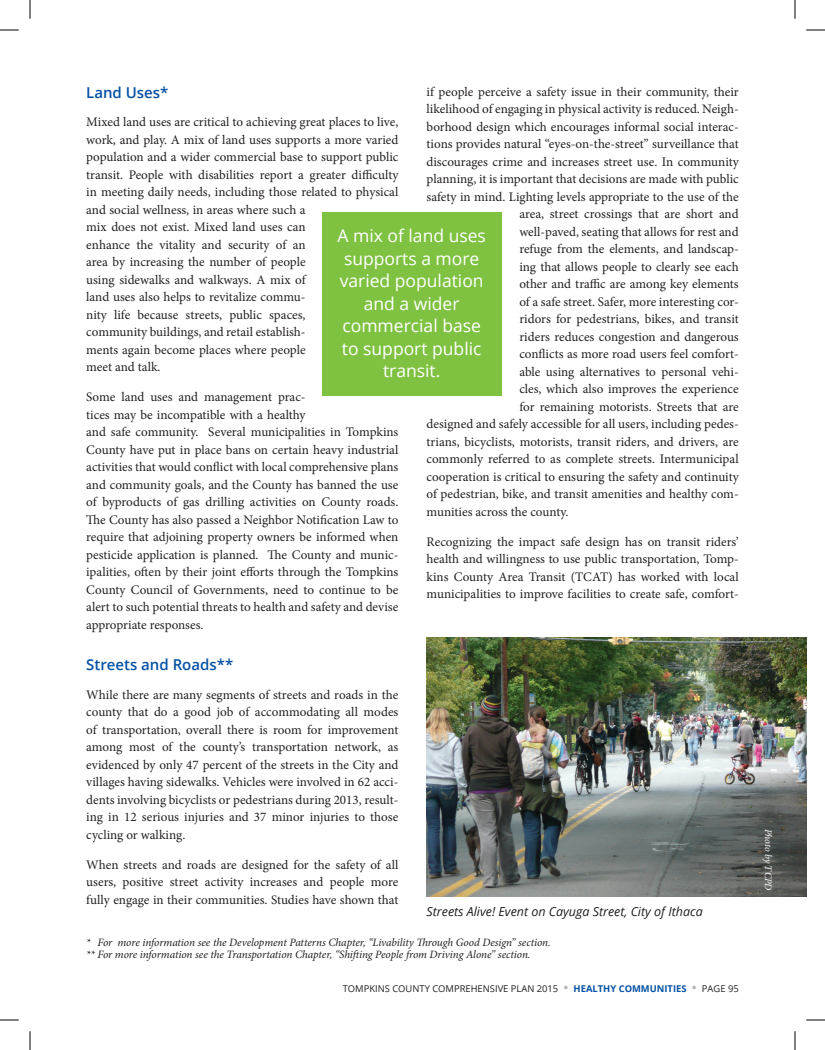
<style>
.page{position:relative;width:825px;height:1050px;background:#fff}
.page>*{position:absolute;margin:0;border:0;box-sizing:border-box;transform-origin:0 0}
.Heading_2--TB{font:17.5px/22.5px "Open Sans";color:#fff;text-align:center}
.Heading_2--TB-2{font:600 15px "Open Sans";color:#0551a4}
.BODY_COPY-TB{font:13.12px/17.5px "Minion Pro";color:#231f20;text-align:justify}
.Callout-new-TB{font:italic 12.5px "Open Sans";color:#231f20}
.BODY_COPY-TB-2{font:italic 11.25px "Minion Pro";letter-spacing:-.01em;color:#231f20}
.BODY_COPY-TB-3{font:italic 10px "Minion Pro";color:#fff}
.FOOTER--tb{font:9.38px "Open Sans";color:#231f20}
.s1{font-size:15px;color:#b2b3b7}
.s2{font-weight:700;color:#0551a4}
</style>
<div class="page">
<div style="left:322px;top:213px;width:180px;height:183px;background:#7fc241"></div>
<img style="left:427px;top:638px;width:379px;height:259px">
<svg style="left:0;top:29px;width:19px;height:2px"></svg>
<svg style="left:806px;top:29px;width:19px;height:2px"></svg>
<svg style="left:0;top:1019px;width:19px;height:2px"></svg>
<svg style="left:806px;top:1019px;width:19px;height:2px"></svg>
<svg style="left:29px;top:0;width:2px;height:19px"></svg>
<svg style="left:29px;top:1031px;width:2px;height:19px"></svg>
<svg style="left:794px;top:0;width:2px;height:19px"></svg>
<svg style="left:794px;top:1031px;width:2px;height:19px"></svg>
<p class="Heading_2--TB-2" style="left:86px;top:82px;width:84px">Land Uses*</p>
<p class="BODY_COPY-TB" style="left:86px;top:114px;width:314px;text-align:left">Mixed land uses are critical to achieving great places to live, work, and play. A mix of land uses supports a more varied population and a wider commercial base to support public transit. People with disabilities report a greater difficulty in meeting daily needs, including those related to physical and social wellness, in areas where such a<br>mix does not exist. Mixed land uses can<br>enhance the vitality and security of an<br>area by increasing the number of people<br>using sidewalks and walkways. A mix of<br>land uses also helps to revitalize commu-<br>nity life because streets, public spaces,<br>community buildings, and retail establish-<br>ments again become places where people<br>meet and talk.</p>
<p class="BODY_COPY-TB" style="left:86px;top:389px;width:314px;text-align:left">Some land uses and management prac-<br>tices may be incompatible with a healthy<br>and safe community. Several municipalities in Tompkins County have put in place bans on certain heavy industrial activities that would conflict with local comprehensive plans and community goals, and the County has banned the use of byproducts of gas drilling activities on County roads.<br>The County has also passed a Neighbor Notification Law to require that adjoining property owners be informed when pesticide application is planned. The County and munic&shy;ipalities, often by their joint efforts through the Tompkins County Council of Governments, need to continue to be alert to such potential threats to health and safety and devise appropriate responses.</p>
<p class="Heading_2--TB-2" style="left:86px;top:654px;width:149px">Streets and Roads**</p>
<p class="BODY_COPY-TB" style="left:86px;top:686px;width:314px">While there are many segments of streets and roads in the county that do a good job of accommodating all modes of transportation, overall there is room for improvement among most of the county’s transportation network, as evidenced by only 47 percent of the streets in the City and villages having sidewalks. Vehicles were involved in 62 acci&shy;dents involving bicyclists or pedestrians during 2013, result&shy;ing in 12 serious injuries and 37 minor injuries to those cycling or walking.</p>
<p class="BODY_COPY-TB" style="left:86px;top:856px;width:314px">When streets and roads are designed for the safety of all users, positive street activity increases and people more fully engage in their communities. Studies have shown that</p>
<p class="BODY_COPY-TB" style="left:427px;top:83px;width:314px">if people perceive a safety issue in their community, their</p>
<p class="BODY_COPY-TB" style="left:427px;top:100px;width:314px">likelihood of engaging in physical activity is reduced. Neigh-</p>
<p class="BODY_COPY-TB" style="left:427px;top:118px;width:314px">borhood design which encourages informal social interac-</p>
<p class="BODY_COPY-TB" style="left:427px;top:135px;width:314px">tions provides natural “eyes-on-the-street” surveillance that</p>
<p class="BODY_COPY-TB" style="left:427px;top:153px;width:314px">discourages crime and increases street use. In community</p>
<p class="BODY_COPY-TB" style="left:427px;top:170px;width:314px">planning, it is important that decisions are made with public</p>
<p class="BODY_COPY-TB" style="left:427px;top:188px;width:314px">safety in mind. Lighting levels appropriate to the use of the</p>
<p class="BODY_COPY-TB" style="left:519px;top:205px;width:221px">area, street crossings that are short and</p>
<p class="BODY_COPY-TB" style="left:519px;top:223px;width:221px">well-paved, seating that allows for rest and</p>
<p class="BODY_COPY-TB" style="left:519px;top:240px;width:221px">refuge from the elements, and landscap-</p>
<p class="BODY_COPY-TB" style="left:519px;top:258px;width:221px">ing that allows people to clearly see each</p>
<p class="BODY_COPY-TB" style="left:519px;top:275px;width:221px">other and traffic are among key elements</p>
<p class="BODY_COPY-TB" style="left:519px;top:293px;width:221px">of a safe street. Safer, more interesting cor-</p>
<p class="BODY_COPY-TB" style="left:519px;top:310px;width:221px">ridors for pedestrians, bikes, and transit</p>
<p class="BODY_COPY-TB" style="left:519px;top:328px;width:221px">riders reduces congestion and dangerous</p>
<p class="BODY_COPY-TB" style="left:519px;top:345px;width:221px">conflicts as more road users feel comfort-</p>
<p class="BODY_COPY-TB" style="left:519px;top:363px;width:221px">able using alternatives to personal vehi-</p>
<p class="BODY_COPY-TB" style="left:519px;top:380px;width:221px">cles, which also improves the experience</p>
<p class="BODY_COPY-TB" style="left:519px;top:398px;width:221px">for remaining motorists. Streets that are</p>
<p class="BODY_COPY-TB" style="left:427px;top:415px;width:314px">designed and safely accessible for all users, including pedes-</p>
<p class="BODY_COPY-TB" style="left:427px;top:433px;width:314px">trians, bicyclists, motorists, transit riders, and drivers, are</p>
<p class="BODY_COPY-TB" style="left:427px;top:450px;width:314px">commonly referred to as complete streets. Intermunicipal</p>
<p class="BODY_COPY-TB" style="left:427px;top:468px;width:314px">cooperation is critical to ensuring the safety and continuity</p>
<p class="BODY_COPY-TB" style="left:427px;top:485px;width:314px">of pedestrian, bike, and transit amenities and healthy com-</p>
<p class="BODY_COPY-TB" style="left:427px;top:503px;width:143px">munities across the county.</p>
<p class="BODY_COPY-TB" style="left:427px;top:533px;width:314px">Recognizing the impact safe design has on transit riders’ health and willingness to use public transportation, Tomp&shy;kins County Area Transit (TCAT) has worked with local municipalities to improve facilities to create safe, comfort-</p>
<p class="Heading_2--TB" style="left:337px;top:224px;width:150px">A mix of land uses supports a more varied population and a wider commercial base to support public transit.</p>
<p class="Callout-new-TB" style="left:427px;top:903px;width:278px">Streets Alive! Event on Cayuga Street, City of Ithaca</p>
<p class="BODY_COPY-TB-2" style="left:86px;top:935px;width:466px">* For more information see the Development Patterns Chapter, “Livability Through Good Design” section.</p>
<p class="BODY_COPY-TB-2" style="left:86px;top:947px;width:446px">** For more information see the Transportation Chapter, “Shifting People from Driving Alone” section.</p>
<p class="FOOTER--tb" style="left:343px;top:982px;width:397px">TOMPKINS COUNTY COMPREHENSIVE PLAN 2015 <span class="s1">•</span> <span class="s2">HEALTHY COMMUNITIES</span> <span class="s1">•</span> PAGE 95</p>
<p class="BODY_COPY-TB-3" style="left:775px;top:829px;width:63px;rotate:90deg">Photo by TCPD</p>
</div>
